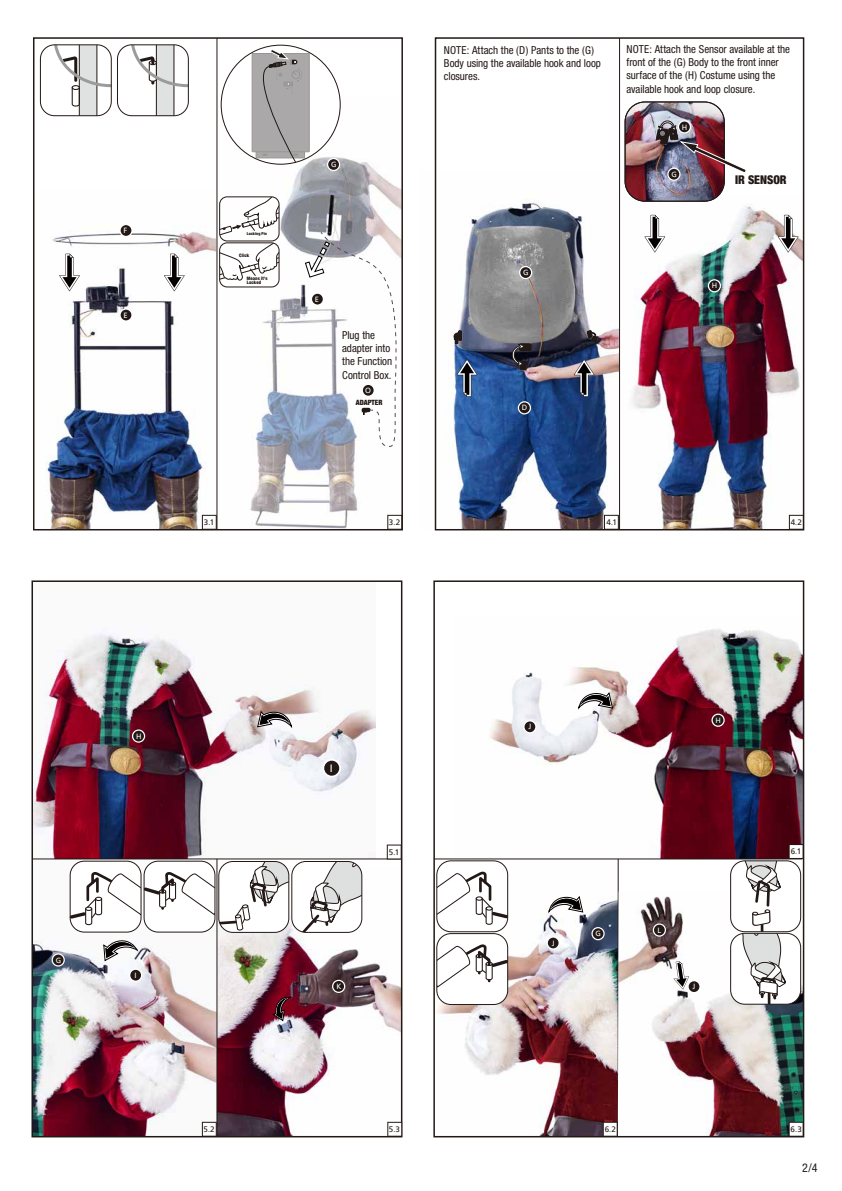
<style>
.page{position:relative;width:842px;height:1191px;background:#fff}
.page>*{position:absolute;margin:0;border:0;box-sizing:border-box;transform-origin:0 0}
.t1{font:900 condensed 12px "Helvetica Neue";color:#221815}
.t2{font:condensed 12px "Helvetica Neue";color:#241d1d}
.t3{font:condensed 11px/13.2px "Helvetica Neue";color:#221815}
.t4{font:10.6px "Frutiger";color:#fff}
.t5{font:8px "Frutiger";color:#221815}
.t6{font:7.6px "Frutiger";color:#fff}
.t7{font:900 condensed 7.2px "Helvetica Neue";color:#221815}
.t8{font:900 condensed 4.7px/4.7px "Helvetica Neue";letter-spacing:.025em;color:#221815}
.t9{font:900 condensed 4px "Helvetica Neue";letter-spacing:.02em;color:#221815}
.s1{font-size:7px}
</style>
<div class="page">
<img style="left:436px;top:859px;width:182px;height:275px">
<img style="left:218px;top:873px;width:181px;height:261px">
<img style="left:35px;top:859px;width:182px;height:275px">
<img style="left:35px;top:633px;width:341px;height:225px">
<img style="left:489px;top:629px;width:312px;height:229px">
<svg style="left:202px;top:1121px;width:15px;height:13px"></svg>
<hr style="left:217px;top:859px;width:1px;height:277px;background:#221815">
<hr style="left:618px;top:859px;width:1px;height:277px;background:#221815">
<hr style="left:32px;top:858px;width:370px;height:1px;background:#221815">
<img style="left:632px;top:206px;width:169px;height:321px">
<img style="left:219px;top:236px;width:181px;height:291px">
<img style="left:434px;top:170px;width:185px;height:360px">
<img style="left:45px;top:231px;width:171px;height:296px">
<img style="left:618px;top:891px;width:183px;height:243px">
<svg style="left:132px;top:729px;width:13px;height:13px"></svg>
<div style="left:133px;top:730px;width:11px;height:11px;background:#221815;border-radius:50%"></div>
<svg style="left:711px;top:713px;width:14px;height:14px"></svg>
<div style="left:713px;top:715px;width:10px;height:10px;background:#221815;border-radius:50%"></div>
<svg style="left:708px;top:279px;width:13px;height:13px"></svg>
<div style="left:709px;top:280px;width:11px;height:11px;background:#221815;border-radius:50%"></div>
<svg style="left:322px;top:759px;width:19px;height:18px"></svg>
<div style="left:324px;top:760px;width:15px;height:15px;background:#221815;border-radius:50%"></div>
<svg style="left:129px;top:968px;width:13px;height:13px"></svg>
<div style="left:130px;top:969px;width:11px;height:11px;background:#221815;border-radius:50%"></div>
<svg style="left:547px;top:936px;width:13px;height:13px"></svg>
<div style="left:548px;top:937px;width:11px;height:11px;background:#221815;border-radius:50%"></div>
<svg style="left:687px;top:980px;width:14px;height:13px"></svg>
<div style="left:689px;top:981px;width:10px;height:11px;background:#221815;border-radius:50%"></div>
<svg style="left:523px;top:720px;width:13px;height:13px"></svg>
<div style="left:524px;top:721px;width:11px;height:11px;background:#221815;border-radius:50%"></div>
<svg style="left:332px;top:979px;width:13px;height:14px"></svg>
<div style="left:333px;top:981px;width:11px;height:10px;background:#221815;border-radius:50%"></div>
<svg style="left:653px;top:923px;width:13px;height:13px"></svg>
<div style="left:654px;top:924px;width:11px;height:11px;background:#221815;border-radius:50%"></div>
<svg style="left:518px;top:401px;width:13px;height:13px"></svg>
<div style="left:519px;top:402px;width:11px;height:11px;background:#221815;border-radius:50%"></div>
<svg style="left:119px;top:308px;width:14px;height:14px"></svg>
<div style="left:121px;top:310px;width:10px;height:10px;background:#221815;border-radius:50%"></div>
<svg style="left:119px;top:224px;width:14px;height:13px"></svg>
<div style="left:121px;top:225px;width:10px;height:11px;background:#221815;border-radius:50%"></div>
<svg style="left:519px;top:266px;width:13px;height:13px"></svg>
<div style="left:520px;top:267px;width:11px;height:11px;background:#221815;border-radius:50%"></div>
<svg style="left:52px;top:953px;width:13px;height:13px"></svg>
<div style="left:53px;top:954px;width:11px;height:11px;background:#221815;border-radius:50%"></div>
<svg style="left:591px;top:927px;width:14px;height:13px"></svg>
<div style="left:593px;top:928px;width:10px;height:11px;background:#221815;border-radius:50%"></div>
<div style="left:33px;top:37px;width:370px;height:493px;border:2px solid #221815"></div>
<div style="left:32px;top:580px;width:370px;height:557px;border:2px solid #221815"></div>
<svg style="left:387px;top:515px;width:15px;height:15px"></svg>
<svg style="left:202px;top:515px;width:15px;height:15px"></svg>
<div style="left:433px;top:580px;width:371px;height:557px;border:2px solid #221815"></div>
<svg style="left:387px;top:1121px;width:15px;height:15px"></svg>
<svg style="left:387px;top:844px;width:15px;height:15px"></svg>
<svg style="left:789px;top:1121px;width:14px;height:15px"></svg>
<svg style="left:603px;top:1121px;width:15px;height:15px"></svg>
<div style="left:435px;top:37px;width:369px;height:493px;border:2px solid #221815"></div>
<svg style="left:604px;top:515px;width:15px;height:15px"></svg>
<svg style="left:789px;top:515px;width:15px;height:15px"></svg>
<hr style="left:217px;top:38px;width:1px;height:492px;background:#221815">
<hr style="left:619px;top:38px;width:1px;height:492px;background:#221815">
<hr style="left:434px;top:858px;width:368px;height:1px;background:#221815">
<svg style="left:454px;top:331px;width:8px;height:13px"></svg>
<svg style="left:587px;top:330px;width:10px;height:12px"></svg>
<svg style="left:512px;top:343px;width:19px;height:27px"></svg>
<img style="left:625px;top:103px;width:98px;height:97px">
<div style="left:625px;top:101px;width:100px;height:101px;border:1px solid #221815;border-radius:20px"></div>
<img style="left:656px;top:120px;width:90px;height:54px">
<svg style="left:667px;top:168px;width:13px;height:13px"></svg>
<div style="left:668px;top:169px;width:11px;height:11px;background:#221815;border-radius:50%"></div>
<svg style="left:678px;top:120px;width:13px;height:13px"></svg>
<div style="left:679px;top:121px;width:11px;height:11px;background:#221815;border-radius:50%"></div>
<svg style="left:644px;top:215px;width:21px;height:38px"></svg>
<svg style="left:59px;top:254px;width:21px;height:37px"></svg>
<svg style="left:673px;top:961px;width:16px;height:28px"></svg>
<svg style="left:164px;top:254px;width:21px;height:37px"></svg>
<svg style="left:457px;top:359px;width:20px;height:38px"></svg>
<svg style="left:574px;top:359px;width:20px;height:38px"></svg>
<svg style="left:778px;top:215px;width:20px;height:38px"></svg>
<svg style="left:220px;top:37px;width:182px;height:410px"></svg>
<svg style="left:549px;top:896px;width:34px;height:16px"></svg>
<svg style="left:104px;top:940px;width:33px;height:21px"></svg>
<svg style="left:257px;top:711px;width:35px;height:16px"></svg>
<svg style="left:578px;top:692px;width:35px;height:16px"></svg>
<svg style="left:273px;top:996px;width:18px;height:25px"></svg>
<div style="left:437px;top:861px;width:71px;height:70px;background:#fff;border-radius:14px"></div>
<div style="left:436px;top:860px;width:72px;height:72px;border:1px solid #221815;border-radius:14px"></div>
<svg style="left:437px;top:870px;width:73px;height:55px"></svg>
<div style="left:437px;top:933px;width:71px;height:71px;background:#fff;border-radius:14px"></div>
<div style="left:436px;top:933px;width:72px;height:72px;border:1px solid #221815;border-radius:14px"></div>
<svg style="left:437px;top:943px;width:73px;height:44px"></svg>
<svg style="left:67px;top:861px;width:295px;height:71px"></svg>
<div style="left:291px;top:861px;width:71px;height:72px;border:1px solid #221815;border-radius:14px"></div>
<div style="left:731px;top:861px;width:70px;height:70px;background:#fff;border-radius:14px"></div>
<div style="left:730px;top:860px;width:71px;height:72px;border:1px solid #221815;border-radius:14px"></div>
<div style="left:731px;top:933px;width:70px;height:71px;background:#fff;border-radius:14px"></div>
<svg style="left:738px;top:844px;width:65px;height:160px"></svg>
<div style="left:730px;top:932px;width:71px;height:72px;border:1px solid #221815;border-radius:14px"></div>
<svg style="left:54px;top:46px;width:57px;height:70px"></svg>
<div style="left:40px;top:44px;width:72px;height:72px;border:1px solid #221815;border-radius:14px"></div>
<svg style="left:131px;top:46px;width:57px;height:70px"></svg>
<div style="left:117px;top:44px;width:72px;height:72px;border:1px solid #221815;border-radius:14px"></div>
<p class="t6" style="left:124px;top:226px;width:5px">F</p>
<p class="t6" style="left:124px;top:310px;width:6px">E</p>
<p class="t9" style="left:247px;top:231px;width:22px">Locking Pin</p>
<p class="t8" style="left:239px;top:253px;width:11px">Click</p>
<p class="t8" style="left:247px;top:275px;width:22px">Means It's<br>Locked</p>
<p class="t6" style="left:331px;top:160px;width:7px">G</p>
<p class="t6" style="left:315px;top:295px;width:6px">E</p>
<p class="t3" style="left:342px;top:328px;width:51px">Plug the adapter into the Function<br>Control Box.</p>
<p class="t6" style="left:365px;top:385px;width:7px">O</p>
<p class="t7" style="left:356px;top:398px;width:28px">ADAPTER</p>
<p class="t5" style="left:204px;top:517px;width:12px">3<span class="s1">.</span>1</p>
<p class="t5" style="left:389px;top:517px;width:13px">3<span class="s1">.</span>2</p>
<p class="t3" style="left:444px;top:43px;width:158px">NOTE: Attach the (D) Pants to the (G)<br>Body using the available hook and loop closures.</p>
<p class="t3" style="left:626px;top:42px;width:165px">NOTE: Attach the Sensor available at the front of the (G) Body to the front inner surface of the (H) Costume using the available hook and loop closure.</p>
<p class="t6" style="left:523px;top:268px;width:7px">G</p>
<p class="t6" style="left:522px;top:403px;width:7px">D</p>
<p class="t6" style="left:682px;top:122px;width:7px">H</p>
<p class="t6" style="left:671px;top:170px;width:7px">G</p>
<p class="t1" style="left:735px;top:172px;width:53px">IR SENSOR</p>
<p class="t6" style="left:712px;top:281px;width:7px">H</p>
<p class="t5" style="left:606px;top:517px;width:12px">4<span class="s1">.</span>1</p>
<p class="t5" style="left:791px;top:517px;width:13px">4<span class="s1">.</span>2</p>
<p class="t6" style="left:136px;top:731px;width:7px">H</p>
<p class="t6" style="left:56px;top:955px;width:7px">G</p>
<p class="t6" style="left:134px;top:970px;width:4px">I</p>
<p class="t5" style="left:204px;top:1124px;width:13px">5<span class="s1">.</span>2</p>
<p class="t4" style="left:330px;top:762px;width:4px">I</p>
<p class="t5" style="left:389px;top:847px;width:12px">5<span class="s1">.</span>1</p>
<p class="t6" style="left:336px;top:982px;width:7px">K</p>
<p class="t5" style="left:389px;top:1124px;width:13px">5<span class="s1">.</span>3</p>
<p class="t6" style="left:528px;top:722px;width:4px">J</p>
<p class="t6" style="left:716px;top:715px;width:7px">H</p>
<p class="t6" style="left:552px;top:938px;width:4px">J</p>
<p class="t6" style="left:596px;top:929px;width:7px">G</p>
<p class="t6" style="left:658px;top:925px;width:5px">L</p>
<p class="t6" style="left:692px;top:982px;width:4px">J</p>
<p class="t5" style="left:791px;top:846px;width:12px">6<span class="s1">.</span>1</p>
<p class="t5" style="left:605px;top:1124px;width:13px">6<span class="s1">.</span>2</p>
<p class="t5" style="left:790px;top:1124px;width:13px">6<span class="s1">.</span>3</p>
<p class="t2" style="left:802px;top:1160px;width:17px">2/4</p>
</div>
